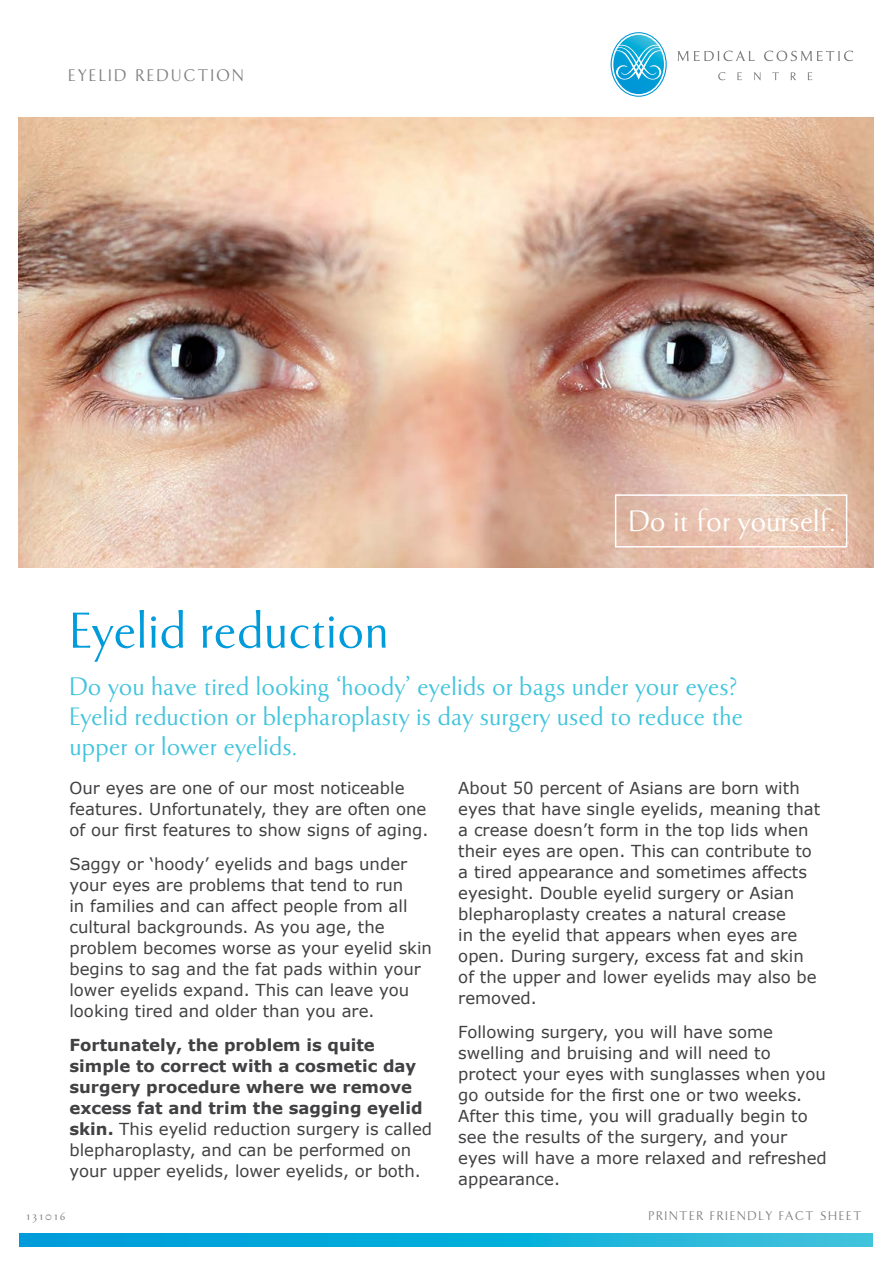
<style>
.page{position:relative;width:893px;height:1263px;background:#fff}
.page>*{position:absolute;margin:0;border:0;box-sizing:border-box;transform-origin:0 0}
.t1{font:54px "Tenderness";color:#009bdb}
.t2{font:31.5px "Tenderness";color:#fff}
.t3{font:27px/30px "Tenderness";color:#42c4dd}
.t4{font:18px "Tenderness";letter-spacing:.13em;color:#807f83}
.t5{font:16.5px/21px "Verdana";color:#414042}
.t6{font:700 16.5px/21px "Verdana";color:#414042}
.t7{font:13.5px "Tenderness";letter-spacing:.13em;color:#807f83}
.s1{font-weight:400}
</style>
<div class="page">
<img style="left:19px;top:117px;width:854px;height:451px">
<svg style="left:19px;top:1233px;width:854px;height:14px;background:#11adda"></svg>
<div style="left:615px;top:494px;width:232px;height:53px;border:2px solid #fff"></div>
<svg style="left:611px;top:32px;width:56px;height:65px"></svg>
<svg style="left:612px;top:33px;width:54px;height:63px"></svg>
<svg style="left:613px;top:35px;width:51px;height:59px"></svg>
<svg style="left:678px;top:51px;width:77px;height:10px"></svg>
<svg style="left:764px;top:51px;width:89px;height:10px"></svg>
<svg style="left:718px;top:72px;width:7px;height:8px"></svg>
<svg style="left:737px;top:72px;width:5px;height:8px"></svg>
<svg style="left:754px;top:72px;width:7px;height:8px"></svg>
<svg style="left:772px;top:72px;width:7px;height:8px"></svg>
<svg style="left:791px;top:72px;width:5px;height:8px"></svg>
<svg style="left:808px;top:72px;width:4px;height:8px"></svg>
<p class="t4" style="left:68px;top:68px;width:177px">EYELID REDUCTION</p>
<h2 class="t2" style="left:628px;top:508px;width:209px">Do it for yourself.</h2>
<h1 class="t1" style="left:69px;top:608px;width:321px">Eyelid reduction</h1>
<h3 class="t3" style="left:69px;top:673px;width:675px">Do you have tired looking ‘hoody’ eyelids or bags under your eyes?<br>Eyelid reduction or blepharoplasty is day surgery used to reduce the upper or lower eyelids.</h3>
<p class="t5" style="left:69px;top:777px;width:361px">Our eyes are one of our most noticeable features. Unfortunately, they are often one of our first features to show signs of aging.</p>
<p class="t5" style="left:69px;top:853px;width:364px">Saggy or ‘hoody’ eyelids and bags under your eyes are problems that tend to run<br>in families and can affect people from all cultural backgrounds. As you age, the problem becomes worse as your eyelid skin begins to sag and the fat pads within your lower eyelids expand. This can leave you looking tired and older than you are.</p>
<p class="t6" style="left:69px;top:1034px;width:364px">Fortunately, the problem is quite simple to correct with a cosmetic day surgery procedure where we remove excess fat and trim the sagging eyelid skin. <span class="s1">This eyelid reduction surgery is called blepharoplasty, and can be performed on your upper eyelids, lower eyelids, or both.</span></p>
<p class="t5" style="left:458px;top:777px;width:363px">About 50 percent of Asians are born with eyes that have single eyelids, meaning that a crease doesn’t form in the top lids when their eyes are open. This can contribute to a tired appearance and sometimes affects eyesight. Double eyelid surgery or Asian blepharoplasty creates a natural crease<br>in the eyelid that appears when eyes are open. During surgery, excess fat and skin of the upper and lower eyelids may also be removed.</p>
<p class="t5" style="left:458px;top:1021px;width:370px">Following surgery, you will have some swelling and bruising and will need to protect your eyes with sunglasses when you go outside for the first one or two weeks.<br>After this time, you will gradually begin to see the results of the surgery, and your eyes will have a more relaxed and refreshed appearance.</p>
<p class="t7" style="left:26px;top:1210px;width:41px">131016</p>
<p class="t7" style="left:648px;top:1210px;width:214px">PRINTER FRIENDLY FACT SHEET</p>
</div>
